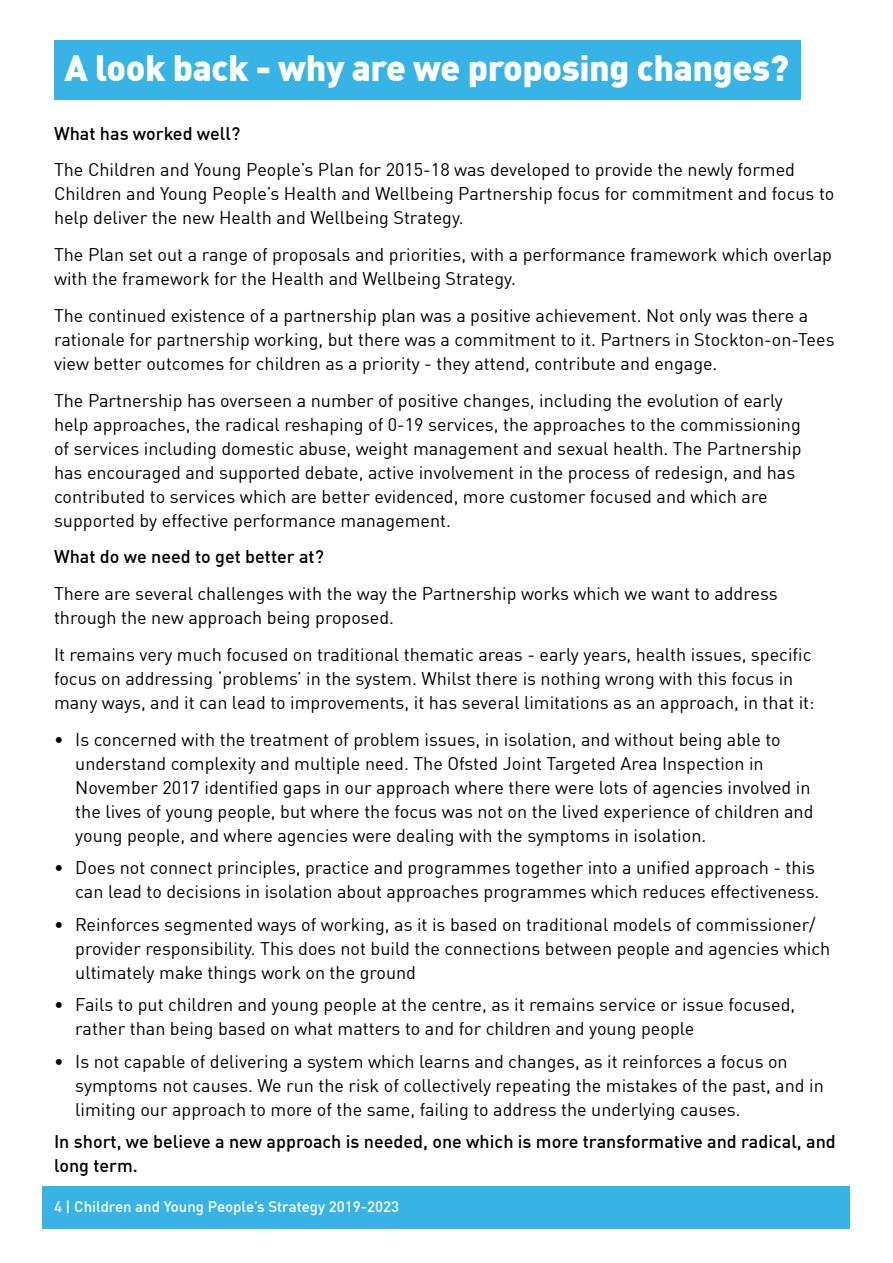
<style>
.page{position:relative;width:893px;height:1263px;background:#fff}
.page>*{position:absolute;margin:0;border:0;box-sizing:border-box;transform-origin:0 0}
.SUB_HEAD{font:900 35.7px "DIN Offc";letter-spacing:-.01em;color:#fff}
.COPY{font:18px/24px "DIN Offc";color:#000}
.COPY-2{font:500 18px/24px "DIN Offc";color:#000}
.t1{font:500 15px "DIN Offc";color:#fff}
</style>
<div class="page">
<div style="left:54px;top:40px;width:747px;height:60px;background:#37b4e5"></div>
<div style="left:43px;top:1187px;width:807px;height:42px;background:#37b4e5"></div>
<p class="SUB_HEAD" style="left:65px;top:44px;width:726px">A look back - why are we proposing changes?</p>
<p class="COPY-2" style="left:54px;top:121px;width:188px">What has worked well?</p>
<p class="COPY" style="left:54px;top:158px;width:782px">The Children and Young People’s Plan for 2015-18 was developed to provide the newly formed<br>Children and Young People’s Health and Wellbeing Partnership focus for commitment and focus to help deliver the new Health and Wellbeing Strategy.</p>
<p class="COPY" style="left:54px;top:242px;width:780px">The Plan set out a range of proposals and priorities, with a performance framework which overlap with the framework for the Health and Wellbeing Strategy.</p>
<p class="COPY" style="left:54px;top:303px;width:782px">The continued existence of a partnership plan was a positive achievement. Not only was there a rationale for partnership working, but there was a commitment to it. Partners in Stockton-on-Tees view better outcomes for children as a priority - they attend, contribute and engage.</p>
<p class="COPY" style="left:54px;top:388px;width:749px">The Partnership has overseen a number of positive changes, including the evolution of early help approaches, the radical reshaping of 0-19 services, the approaches to the commissioning of services including domestic abuse, weight management and sexual health. The Partnership has encouraged and supported debate, active involvement in the process of redesign, and has contributed to services which are better evidenced, more customer focused and which are supported by effective performance management.</p>
<p class="COPY-2" style="left:54px;top:544px;width:271px">What do we need to get better at?</p>
<p class="COPY" style="left:54px;top:581px;width:725px">There are several challenges with the way the Partnership works which we want to address through the new approach being proposed.</p>
<p class="COPY" style="left:54px;top:642px;width:762px">It remains very much focused on traditional thematic areas - early years, health issues, specific focus on addressing ‘problems’ in the system. Whilst there is nothing wrong with this focus in many ways, and it can lead to improvements, it has several limitations as an approach, in that it:</p>
<p class="COPY" style="left:75px;top:727px;width:740px;text-indent:-21px">• Is concerned with the treatment of problem issues, in isolation, and without being able to understand complexity and multiple need. The Ofsted Joint Targeted Area Inspection in November 2017 identified gaps in our approach where there were lots of agencies involved in the lives of young people, but where the focus was not on the lived experience of children and young people, and where agencies were dealing with the symptoms in isolation.</p>
<p class="COPY" style="left:54px;top:855px;width:767px;text-align:right">• Does not connect principles, practice and programmes together into a unified approach - this can lead to decisions in isolation about approaches programmes which reduces effectiveness.</p>
<p class="COPY" style="left:75px;top:912px;width:756px;text-indent:-21px">• Reinforces segmented ways of working, as it is based on traditional models of commissioner/ provider responsibility. This does not build the connections between people and agencies which ultimately make things work on the ground</p>
<p class="COPY" style="left:75px;top:992px;width:722px;text-indent:-21px">• Fails to put children and young people at the centre, as it remains service or issue focused, rather than being based on what matters to and for children and young people</p>
<p class="COPY" style="left:75px;top:1049px;width:750px;text-indent:-21px">• Is not capable of delivering a system which learns and changes, as it reinforces a focus on symptoms not causes. We run the risk of collectively repeating the mistakes of the past, and in limiting our approach to more of the same, failing to address the underlying causes.</p>
<p class="COPY-2" style="left:54px;top:1129px;width:783px">In short, we believe a new approach is needed, one which is more transformative and radical, and long term.</p>
<p class="t1" style="left:54px;top:1197px;width:347px">4 | Children and Young People’s Strategy 2019-2023</p>
</div>
